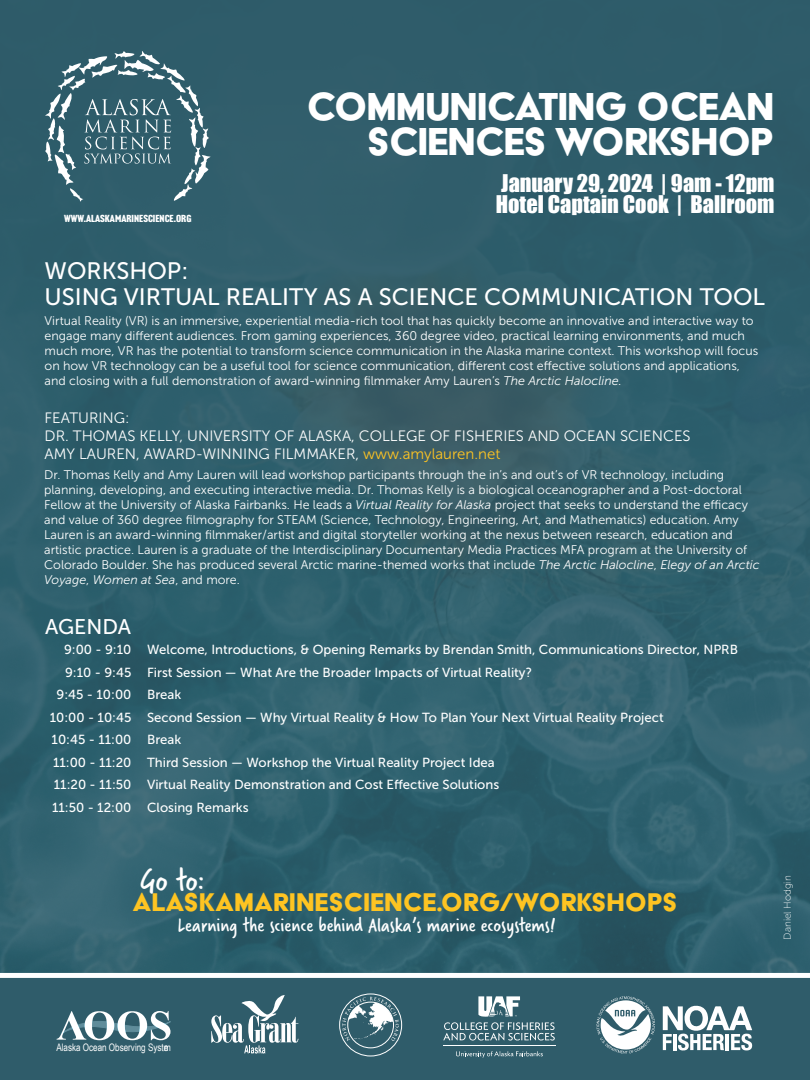
<style>
.page{position:relative;width:810px;height:1080px;background:#fff}
.page>*{position:absolute;margin:0;border:0;box-sizing:border-box;transform-origin:0 0}
.t1{font:45px/35px "Acier BAT Text Solid";letter-spacing:-.025em;color:#fff;text-align:right}
.t2{font:33.88px "Verveine";color:#fff}
.t3{font:29.5px "Acier BAT Text Solid";color:#fec422}
.t4{font:23.75px/26.2px "Museo Sans 500";color:#fff}
.t5{font:22.38px "Impact";color:#fff}
.t6{font:21.12px "Verveine";color:#fff}
.t7{font:21.12px "Museo Sans 500";color:#fff}
.t8{font:15px/18px "Museo Sans 300";color:#fff}
.t9{font:13.12px "Museo Sans 500";color:#fff}
.t10{font:12.5px/15px "Museo Sans 300";color:#fff}
.t11{font:10.38px "Arial Narrow";color:#fff;scale:.95 1}
.t12{font:10px "Headline Gothic ATF";color:#fff;scale:1.25 1}
.t13{font:10px "Museo Sans 100";color:#fff}
.s1{font-style:italic}
.s2{color:#fec422}
</style>
<div class="page">
<img style="left:0;top:0;width:810px;height:973px">
<div style="left:0;top:975px;width:810px;height:105px;background:#2f5c6a"></div>
<svg style="left:57px;top:1011px;width:114px;height:29px"></svg>
<svg style="left:211px;top:995px;width:88px;height:59px"></svg>
<svg style="left:596px;top:996px;width:59px;height:58px"></svg>
<svg style="left:663px;top:1005px;width:89px;height:46px"></svg>
<hr style="left:673px;top:1034px;width:3px;height:16px;background:#fff">
<hr style="left:726px;top:1034px;width:3px;height:16px;background:#fff">
<div style="left:0;top:973px;width:810px;height:5px;background:#fff"></div>
<svg style="left:339px;top:993px;width:63px;height:64px"></svg>
<svg style="left:45px;top:51px;width:166px;height:151px;background:#4a727e"></svg>
<hr style="left:443px;top:1046px;width:113px;height:1px;background:#fff">
<svg style="left:456px;top:1051px;width:87px;height:7px"></svg>
<svg style="left:443px;top:996px;width:112px;height:45px"></svg>
<p class="t12" style="left:64px;top:212px;width:103px">WWW.ALASKAMARINESCIENCE.ORG</p>
<p class="t1" style="left:307px;top:88px;width:469px">COMMUNICATING OCEAN<br>SCIENCES WORKSHOP</p>
<p class="t5" style="left:501px;top:165px;width:275px">January 29, 2024 | 9am - 12pm</p>
<p class="t5" style="left:496px;top:187px;width:280px">Hotel Captain Cook | Ballroom</p>
<p class="t4" style="left:45px;top:258px;width:722px">WORKSHOP:<br>USING VIRTUAL REALITY AS A SCIENCE COMMUNICATION TOOL</p>
<p class="t10" style="left:45px;top:313px;width:715px">Virtual Reality (VR) is an immersive, experiential media-rich tool that has quickly become an innovative and interactive way to engage many different audiences. From gaming experiences, 360 degree video, practical learning environments, and much much more, VR has the potential to transform science communication in the Alaska marine context. This workshop will focus on how VR technology can be a useful tool for science communication, different cost effective solutions and applications, and closing with a full demonstration of award-winning filmmaker Amy Lauren’s <span class="s1">The Arctic Halocline.</span></p>
<p class="t8" style="left:45px;top:409px;width:648px">FEATURING:<br>DR. THOMAS KELLY, UNIVERSITY OF ALASKA, COLLEGE OF FISHERIES AND OCEAN SCIENCES<br>AMY LAUREN, AWARD-WINNING FILMMAKER, <span class="s2">www.amylauren.net</span></p>
<p class="t10" style="left:44px;top:467px;width:717px">Dr. Thomas Kelly and Amy Lauren will lead workshop participants through the in’s and out’s of VR technology, including planning, developing, and executing interactive media. Dr. Thomas Kelly is a biological oceanographer and a Post-doctoral Fellow at the University of Alaska Fairbanks. He leads a <span class="s1">Virtual Reality for Alaska</span> project that seeks to understand the efficacy and value of 360 degree filmography for STEAM (Science, Technology, Engineering, Art, and Mathematics) education. Amy Lauren is an award-winning filmmaker/artist and digital storyteller working at the nexus between research, education and artistic practice. Lauren is a graduate of the Interdisciplinary Documentary Media Practices MFA program at the University of Colorado Boulder. She has produced several Arctic marine-themed works that include <span class="s1">The Arctic Halocline</span>, <span class="s1">Elegy of an Arctic Voyage</span>, <span class="s1">Women at Sea</span>, and more.</p>
<p class="t7" style="left:45px;top:615px;width:88px">AGENDA</p>
<p class="t9" style="left:64px;top:643px;width:69px">9:00 - 9:10</p>
<p class="t9" style="left:147px;top:643px;width:592px">Welcome, Introductions, &amp; Opening Remarks by Brendan Smith, Communications Director, NPRB</p>
<p class="t9" style="left:65px;top:665px;width:68px">9:10 - 9:45</p>
<p class="t9" style="left:147px;top:665px;width:387px">First Session — What Are the Broader Impacts of Virtual Reality?</p>
<p class="t9" style="left:57px;top:688px;width:76px">9:45 - 10:00</p>
<p class="t9" style="left:147px;top:688px;width:36px">Break</p>
<p class="t9" style="left:50px;top:710px;width:83px">10:00 - 10:45</p>
<p class="t9" style="left:147px;top:710px;width:518px">Second Session — Why Virtual Reality &amp; How To Plan Your Next Virtual Reality Project</p>
<p class="t9" style="left:52px;top:733px;width:81px">10:45 - 11:00</p>
<p class="t9" style="left:147px;top:733px;width:36px">Break</p>
<p class="t9" style="left:53px;top:755px;width:80px">11:00 - 11:20</p>
<p class="t9" style="left:147px;top:755px;width:349px">Third Session — Workshop the Virtual Reality Project Idea</p>
<p class="t9" style="left:54px;top:778px;width:79px">11:20 - 11:50</p>
<p class="t9" style="left:147px;top:778px;width:354px">Virtual Reality Demonstration and Cost Effective Solutions</p>
<p class="t9" style="left:52px;top:800px;width:81px">11:50 - 12:00</p>
<p class="t9" style="left:147px;top:800px;width:103px">Closing Remarks</p>
<p class="t2" style="left:140px;top:857px;width:66px">Go to:</p>
<p class="t13" style="left:782px;top:940px;width:66px;rotate:-90deg">Daniel Hodgin</p>
<p class="t3" style="left:132px;top:886px;width:546px">ALASKAMARINESCIENCE.ORG/WORKSHOPS</p>
<p class="t6" style="left:178px;top:911px;width:379px">Learning the science behind Alaska’s marine ecosystems!</p>
<p class="t11" style="left:57px;top:1040px;width:122px">Alaska Ocean Observing System</p>
</div>
